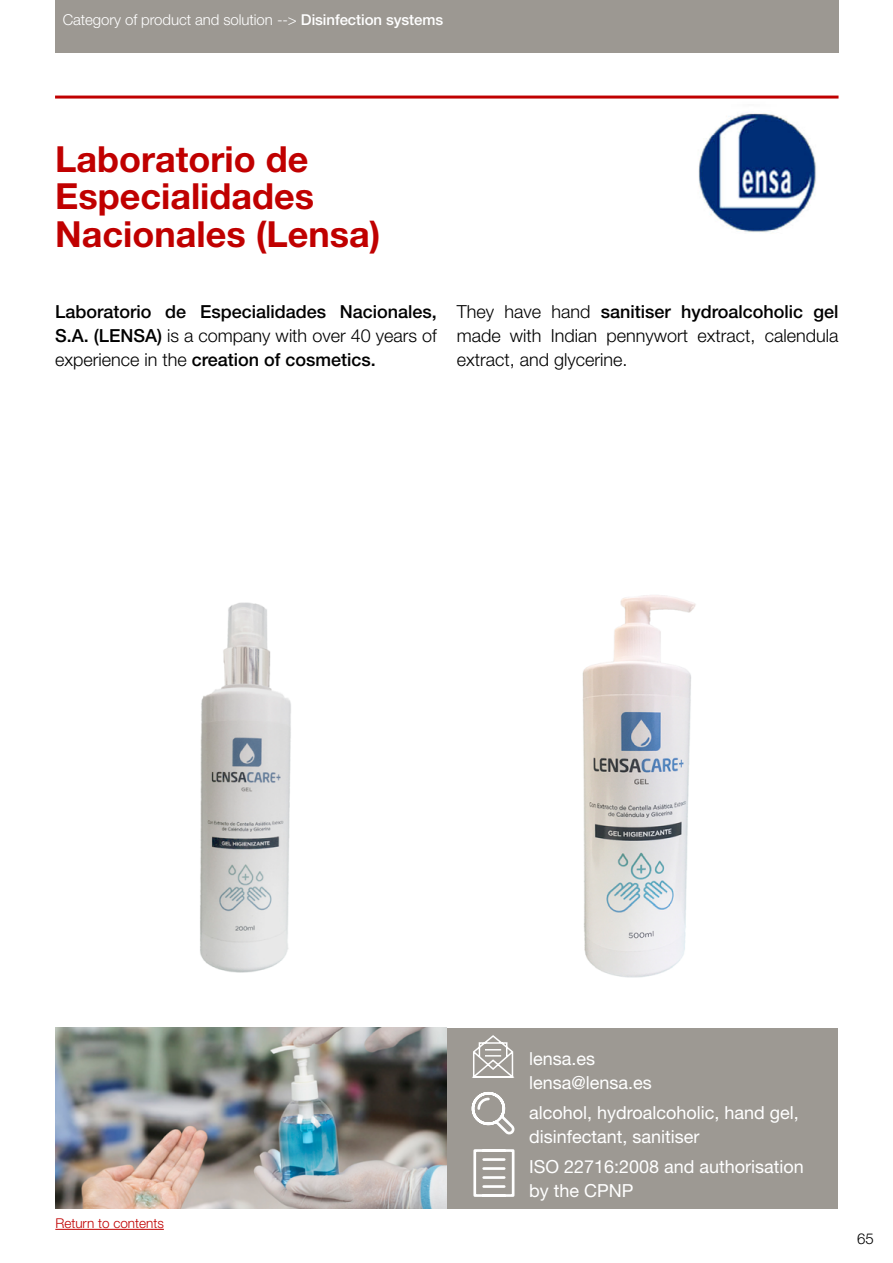
<style>
.page{position:relative;width:893px;height:1263px;background:#fff}
.page>*{position:absolute;margin:0;border:0;box-sizing:border-box;transform-origin:0 0}
.t1{font:700 36px/37.5px "Helvetica Neue LT Std";color:#c00000}
.t2{font:18px/24px "Helvetica Neue LT Std";color:#fff}
.t3{font:500 18px/24px "Helvetica Neue LT Std";color:#000;text-align:justify}
.t4{font:300 18px/24px "Helvetica Neue LT Std";color:#000;text-align:justify}
.t5{font:300 15px "Helvetica Neue LT Std";letter-spacing:-.005em;color:#fff}
.t6{font:300 15px "Helvetica Neue LT Std";color:#000}
.t7{font:300 13.5px "Helvetica Neue LT Std";color:#c00000}
.s1{font-weight:500}
.s2{font-weight:300}
</style>
<div class="page">
<img style="left:681px;top:95px;width:158px;height:138px">
<hr style="left:55px;top:96px;width:783px;height:3px;background:#c00000">
<div style="left:55px;top:0;width:783px;height:52px;background:#9c9892"></div>
<img style="left:582px;top:595px;width:114px;height:383px">
<div style="left:444px;top:1028px;width:394px;height:180px;background:#9d9993"></div>
<img style="left:55px;top:1028px;width:391px;height:181px">
<svg style="left:472px;top:1035px;width:43px;height:43px"></svg>
<svg style="left:471px;top:1092px;width:44px;height:43px"></svg>
<svg style="left:473px;top:1149px;width:42px;height:48px"></svg>
<img style="left:200px;top:602px;width:91px;height:371px">
<hr style="left:55px;top:1229px;width:109px;height:1px;background:#c00000">
<p class="t5" style="left:63px;top:10px;width:382px">Category of product and solution --&gt; <span class="s1">Disinfection systems</span></p>
<h1 class="t1" style="left:55px;top:139px;width:327px">Laboratorio de<br>Especialidades<br>Nacionales (Lensa)</h1>
<p class="t3" style="left:55px;top:299px;width:383px">Laboratorio de Especialidades Nacionales, S.A. (LENSA) <span class="s2">is a company with over 40 years of experience in the</span> creation of cosmetics.</p>
<p class="t4" style="left:457px;top:299px;width:383px">They have hand <span class="s1">sanitiser hydroalcoholic gel </span>made with Indian pennywort extract, calendula extract, and glycerine.</p>
<p class="t7" style="left:55px;top:1215px;width:110px">Return to contents</p>
<p class="t2" style="left:529px;top:1046px;width:124px">lensa.es lensa@lensa.es</p>
<p class="t2" style="left:529px;top:1100px;width:271px">alcohol, hydroalcoholic, hand gel, disinfectant, sanitiser</p>
<p class="t2" style="left:529px;top:1154px;width:276px">ISO 22716:2008 and authorisation by the CPNP</p>
<p class="t6" style="left:857px;top:1229px;width:18px">65</p>
</div>
